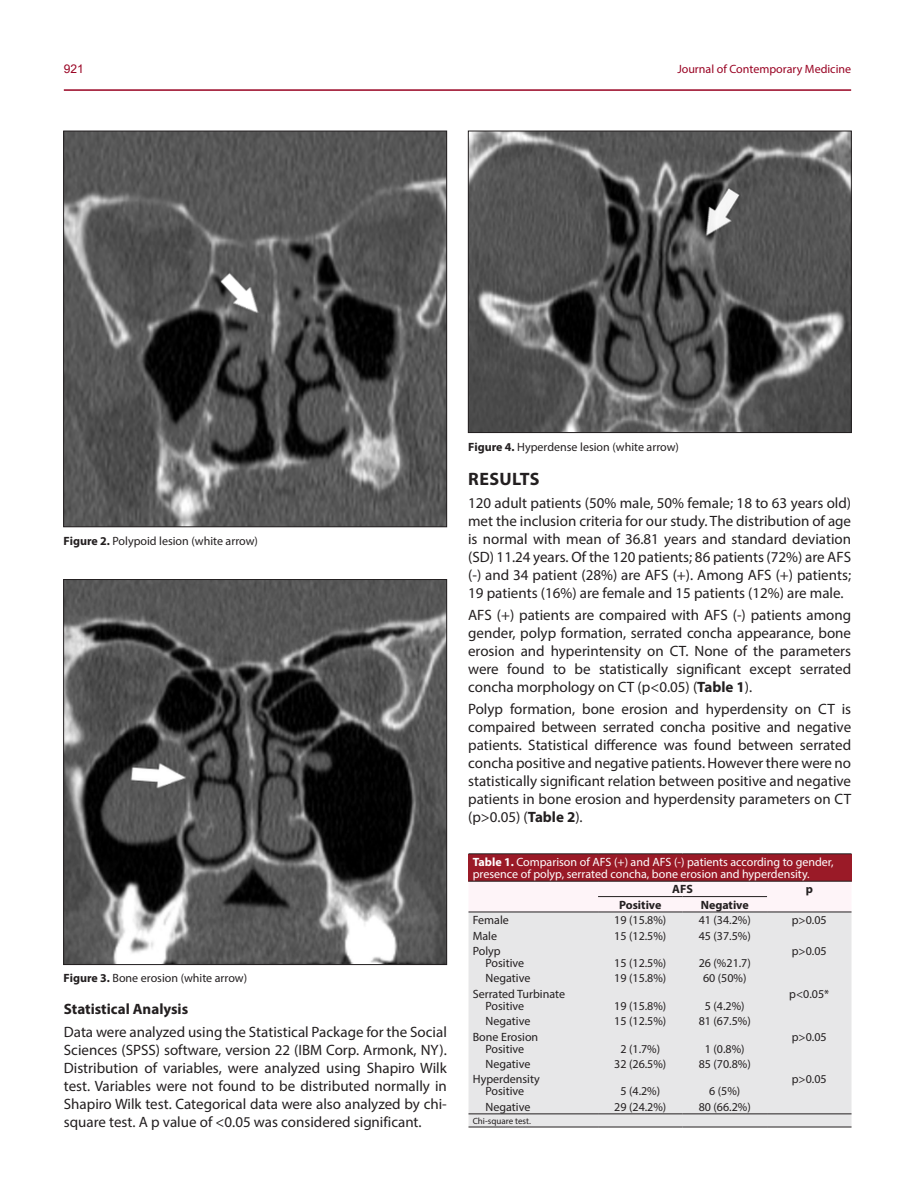
<style>
.page{position:relative;width:915px;height:1191px;background:#fff}
.page>*{position:absolute;margin:0;border:0;box-sizing:border-box;transform-origin:0 0}
.Metin_Başlıkları{font:700 18px "Myriad Pro";letter-spacing:.02em;color:#231f20}
.Ana_Metin{font:15px/18px "Myriad Pro";color:#231f20;text-align:justify}
.Ara_başlıklar{font:700 15px "Myriad Pro";color:#231f20}
.Tablo_metni{font:12px "Myriad Pro";color:#231f20}
.Tablo_B{font:12px/12px "Myriad Pro";color:#fff}
.t1{font:12px "Myriad Pro";color:#990323}
.Tablo_metni-2{font:700 12px "Myriad Pro";color:#231f20}
.t2{font:12px "Arial";color:#990323}
.Tablo_metni-3{font:9px "Myriad Pro";color:#231f20}
.s1{font-weight:700}
</style>
<div class="page">
<hr style="left:64px;top:89px;width:786px;height:2px;background:#990323">
<div style="left:468px;top:853px;width:383px;height:28px;background:#9a1a27"></div>
<div style="left:469px;top:882px;width:382px;height:29px;background:#fef4f8"></div>
<div style="left:468px;top:912px;width:383px;height:214px;background:#e7e7e8"></div>
<hr style="left:468px;top:853px;width:130px;height:1px;background:#231f20">
<hr style="left:598px;top:853px;width:84px;height:1px;background:#231f20">
<hr style="left:682px;top:853px;width:84px;height:1px;background:#231f20">
<hr style="left:766px;top:853px;width:85px;height:1px;background:#231f20">
<hr style="left:468px;top:881px;width:130px;height:1px;background:#231f20">
<hr style="left:468px;top:911px;width:130px;height:1px;background:#231f20">
<hr style="left:598px;top:911px;width:84px;height:1px;background:#231f20">
<hr style="left:682px;top:911px;width:84px;height:1px;background:#231f20">
<hr style="left:598px;top:881px;width:84px;height:1px;background:#231f20">
<hr style="left:682px;top:881px;width:84px;height:1px;background:#231f20">
<hr style="left:598px;top:896px;width:84px;height:1px;background:#231f20">
<hr style="left:682px;top:896px;width:84px;height:1px;background:#231f20">
<hr style="left:766px;top:881px;width:85px;height:1px;background:#231f20">
<hr style="left:766px;top:911px;width:85px;height:1px;background:#231f20">
<hr style="left:468px;top:1113px;width:130px;height:1px;background:#231f20">
<hr style="left:598px;top:1113px;width:84px;height:1px;background:#231f20">
<hr style="left:682px;top:1113px;width:84px;height:1px;background:#231f20">
<hr style="left:766px;top:1113px;width:85px;height:1px;background:#231f20">
<hr style="left:468px;top:1126px;width:130px;height:1px;background:#231f20">
<hr style="left:598px;top:1126px;width:84px;height:1px;background:#231f20">
<hr style="left:682px;top:1126px;width:84px;height:1px;background:#231f20">
<hr style="left:766px;top:1126px;width:85px;height:1px;background:#231f20">
<img style="left:65px;top:133px;width:379px;height:392px">
<div style="left:63px;top:131px;width:383px;height:396px;border:1px solid #231f20"></div>
<img style="left:65px;top:581px;width:379px;height:381px">
<div style="left:63px;top:579px;width:383px;height:385px;border:1px solid #231f20"></div>
<img style="left:470px;top:133px;width:379px;height:298px">
<div style="left:468px;top:131px;width:383px;height:302px;border:1px solid #231f20"></div>
<p class="t2" style="left:64px;top:60px;width:22px">921</p>
<p class="t1" style="left:677px;top:61px;width:175px">Journal of Contemporary Medicine</p>
<p class="Tablo_metni" style="left:64px;top:534px;width:196px"><span class="s1">Figure 2.</span> Polypoid lesion (white arrow)</p>
<p class="Tablo_metni" style="left:64px;top:970px;width:185px"><span class="s1">Figure 3.</span> Bone erosion (white arrow)</p>
<p class="Ara_başlıklar" style="left:64px;top:999px;width:126px">Statistical Analysis</p>
<p class="Ana_Metin" style="left:64px;top:1022px;width:384px">Data were analyzed using the Statistical Package for the Social Sciences (SPSS) software, version 22 (IBM Corp. Armonk, NY).<br>Distribution of variables, were analyzed using Shapiro Wilk test. Variables were not found to be distributed normally in Shapiro Wilk test. Categorical data were also analyzed by chi&shy;square test. A p value of &lt;0.05 was considered significant.</p>
<p class="Tablo_metni" style="left:468px;top:439px;width:212px"><span class="s1">Figure 4.</span> Hyperdense lesion (white arrow)</p>
<p class="Metin_Başlıkları" style="left:468px;top:467px;width:73px">RESULTS</p>
<p class="Ana_Metin" style="left:468px;top:493px;width:384px">120 adult patients (50% male, 50% female; 18 to 63 years old) met the inclusion criteria for our study. The distribution of age is normal with mean of 36.81 years and standard deviation (SD) 11.24 years. Of the 120 patients; 86 patients (72%) are AFS (-) and 34 patient (28%) are AFS (+). Among AFS (+) patients; 19 patients (16%) are female and 15 patients (12%) are male.</p>
<p class="Ana_Metin" style="left:468px;top:605px;width:384px">AFS (+) patients are compaired with AFS (-) patients among gender, polyp formation, serrated concha appearance, bone erosion and hyperintensity on CT. None of the parameters were found to be statistically significant except serrated concha morphology on CT (p&lt;0.05) (<span class="s1">Table 1</span>).</p>
<p class="Ana_Metin" style="left:468px;top:700px;width:384px">Polyp formation, bone erosion and hyperdensity on CT is compaired between serrated concha positive and negative patients. Statistical difference was found between serrated concha positive and negative patients. However there were no statistically significant relation between positive and negative patients in bone erosion and hyperdensity parameters on CT (p&gt;0.05) (<span class="s1">Table 2</span>).</p>
<p class="Tablo_B" style="left:472px;top:855px;width:362px"><span class="s1">Table 1.</span> Comparison of AFS (+) and AFS (-) patients according to gender, presence of polyp, serrated concha, bone erosion and hyperdensity.</p>
<p class="Tablo_metni-2" style="left:672px;top:881px;width:22px">AFS</p>
<p class="Tablo_metni-2" style="left:805px;top:881px;width:9px">p</p>
<p class="Tablo_metni-2" style="left:619px;top:897px;width:44px">Positive</p>
<p class="Tablo_metni-2" style="left:700px;top:897px;width:50px">Negative</p>
<p class="Tablo_metni" style="left:472px;top:912px;width:38px">Female</p>
<p class="Tablo_metni" style="left:614px;top:912px;width:54px">19 (15.8%)</p>
<p class="Tablo_metni" style="left:698px;top:912px;width:54px">41 (34.2%)</p>
<p class="Tablo_metni" style="left:791px;top:912px;width:36px">p&gt;0.05</p>
<p class="Tablo_metni" style="left:472px;top:928px;width:26px">Male</p>
<p class="Tablo_metni" style="left:614px;top:928px;width:54px">15 (12.5%)</p>
<p class="Tablo_metni" style="left:698px;top:928px;width:54px">45 (37.5%)</p>
<p class="Tablo_metni" style="left:472px;top:943px;width:29px">Polyp</p>
<p class="Tablo_metni" style="left:485px;top:955px;width:40px">Positive</p>
<p class="Tablo_metni" style="left:614px;top:955px;width:54px">15 (12.5%)</p>
<p class="Tablo_metni" style="left:698px;top:955px;width:54px">26 (%21.7)</p>
<p class="Tablo_metni" style="left:791px;top:943px;width:36px">p&gt;0.05</p>
<p class="Tablo_metni" style="left:485px;top:971px;width:46px">Negative</p>
<p class="Tablo_metni" style="left:614px;top:971px;width:54px">19 (15.8%)</p>
<p class="Tablo_metni" style="left:702px;top:971px;width:45px">60 (50%)</p>
<p class="Tablo_metni" style="left:472px;top:986px;width:94px">Serrated Turbinate</p>
<p class="Tablo_metni" style="left:485px;top:998px;width:40px">Positive</p>
<p class="Tablo_metni" style="left:614px;top:998px;width:54px">19 (15.8%)</p>
<p class="Tablo_metni" style="left:704px;top:998px;width:41px">5 (4.2%)</p>
<p class="Tablo_metni" style="left:485px;top:1013px;width:46px">Negative</p>
<p class="Tablo_metni" style="left:614px;top:1013px;width:54px">15 (12.5%)</p>
<p class="Tablo_metni" style="left:698px;top:1013px;width:54px">81 (67.5%)</p>
<p class="Tablo_metni" style="left:472px;top:1029px;width:67px">Bone Erosion</p>
<p class="Tablo_metni" style="left:485px;top:1041px;width:40px">Positive</p>
<p class="Tablo_metni" style="left:620px;top:1041px;width:41px">2 (1.7%)</p>
<p class="Tablo_metni" style="left:704px;top:1041px;width:41px">1 (0.8%)</p>
<p class="Tablo_metni" style="left:485px;top:1056px;width:46px">Negative</p>
<p class="Tablo_metni" style="left:614px;top:1056px;width:54px">32 (26.5%)</p>
<p class="Tablo_metni" style="left:698px;top:1056px;width:54px">85 (70.8%)</p>
<p class="Tablo_metni" style="left:472px;top:1071px;width:68px">Hyperdensity</p>
<p class="Tablo_metni" style="left:485px;top:1083px;width:40px">Positive</p>
<p class="Tablo_metni" style="left:620px;top:1083px;width:41px">5 (4.2%)</p>
<p class="Tablo_metni" style="left:709px;top:1083px;width:33px">6 (5%)</p>
<p class="Tablo_metni" style="left:485px;top:1099px;width:46px">Negative</p>
<p class="Tablo_metni" style="left:614px;top:1099px;width:54px">29 (24.2%)</p>
<p class="Tablo_metni" style="left:698px;top:1099px;width:54px">80 (66.2%)</p>
<p class="Tablo_metni-3" style="left:472px;top:1115px;width:60px">Chi-square test.</p>
<p class="Tablo_metni" style="left:789px;top:986px;width:41px">p&lt;0.05*</p>
<p class="Tablo_metni" style="left:791px;top:1029px;width:36px">p&gt;0.05</p>
<p class="Tablo_metni" style="left:791px;top:1071px;width:36px">p&gt;0.05</p>
</div>
